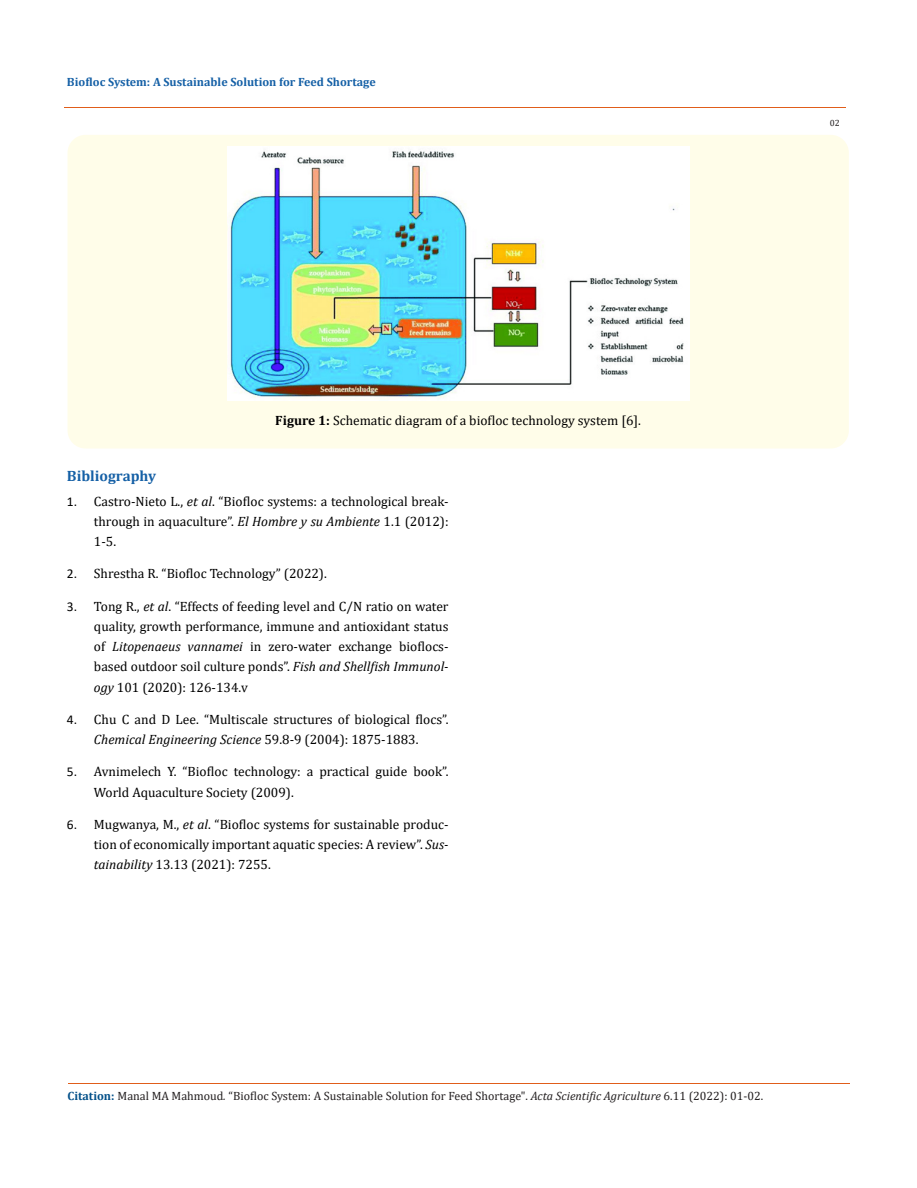
<style>
.page{position:relative;width:917px;height:1188px;background:#fff}
.page>*{position:absolute;margin:0;border:0;box-sizing:border-box;transform-origin:0 0}
.t1{font:700 15px "Cambria";color:#1560a6}
.t2{font:13.5px/20.2px "Cambria";color:#000;text-align:justify}
.t3{font:12px "Cambria";color:#231f20}
.t4{font:700 12px "Cambria";color:#1560a6}
.t5{font:9px "Cambria";color:#231f20}
.s1{font-weight:700}
.s2{font-family:"Calibri"}
.s3{font-style:italic}
.s4{font-weight:700;color:#035089}
</style>
<div class="page">
<div style="left:68px;top:135px;width:780px;height:314px;background:#fffde9;border-radius:18px"></div>
<img style="left:227px;top:147px;width:462px;height:253px">
<hr style="left:64px;top:108px;width:781px;height:1px;background:#e05d1a">
<hr style="left:68px;top:1083px;width:781px;height:1px;background:#e05d1a">
<p class="t4" style="left:67px;top:73px;width:310px">Biofloc System: A Sustainable Solution for Feed Shortage</p>
<p class="t5" style="left:829px;top:118px;width:11px">02</p>
<p class="t2" style="left:275px;top:410px;width:367px"><span class="s1">Figure 1:</span> Schematic diagram of a biofloc technology system [6].</p>
<p class="t1" style="left:67px;top:465px;width:91px">Bibliography</p>
<p class="t2" style="left:94px;top:491px;width:356px;text-indent:-27px"><span class="s2">1.</span> Castro-Nieto L., <span class="s3">et al</span>. “Biofloc systems: a technological break&shy;through in aquaculture”. <span class="s3">El Hombre y su Ambiente</span> 1.1 (2012):<br>1-5.</p>
<p class="t2" style="left:67px;top:563px;width:261px"><span class="s2">2.</span> Shrestha R. “Biofloc Technology” (2022).</p>
<p class="t2" style="left:94px;top:596px;width:356px;text-indent:-27px"><span class="s2">3.</span> Tong R., <span class="s3">et al</span>. “Effects of feeding level and C/N ratio on water quality, growth performance, immune and antioxidant status of <span class="s3">Litopenaeus vannamei</span> in zero-water exchange bioflocs&shy;based outdoor soil culture ponds”. <span class="s3">Fish and Shellfish Immunol&shy;ogy</span> 101 (2020): 126-134.v</p>
<p class="t2" style="left:67px;top:709px;width:383px;text-align:center"><span class="s2">4.</span> Chu C and D Lee. “Multiscale structures of biological flocs”.<br><span class="s3">Chemical Engineering Science</span> 59.8-9 (2004): 1875-1883.</p>
<p class="t2" style="left:94px;top:761px;width:356px;text-indent:-27px"><span class="s2">5.</span> Avnimelech Y. “Biofloc technology: a practical guide book”.<br>World Aquaculture Society (2009).</p>
<p class="t2" style="left:94px;top:814px;width:356px;text-indent:-27px"><span class="s2">6.</span> Mugwanya, M., <span class="s3">et al</span>. “Biofloc systems for sustainable produc&shy;tion of economically important aquatic species: A review”. <span class="s3">Sus&shy;tainability</span> 13.13 (2021): 7255.</p>
<p class="t3" style="left:68px;top:1089px;width:697px"><span class="s4">Citation:</span> Manal MA Mahmoud<span class="s3">.</span> “Biofloc System: A Sustainable Solution for Feed Shortage". <span class="s3">Acta Scientific Agriculture</span> 6.11 (2022): 01-02.</p>
</div>
